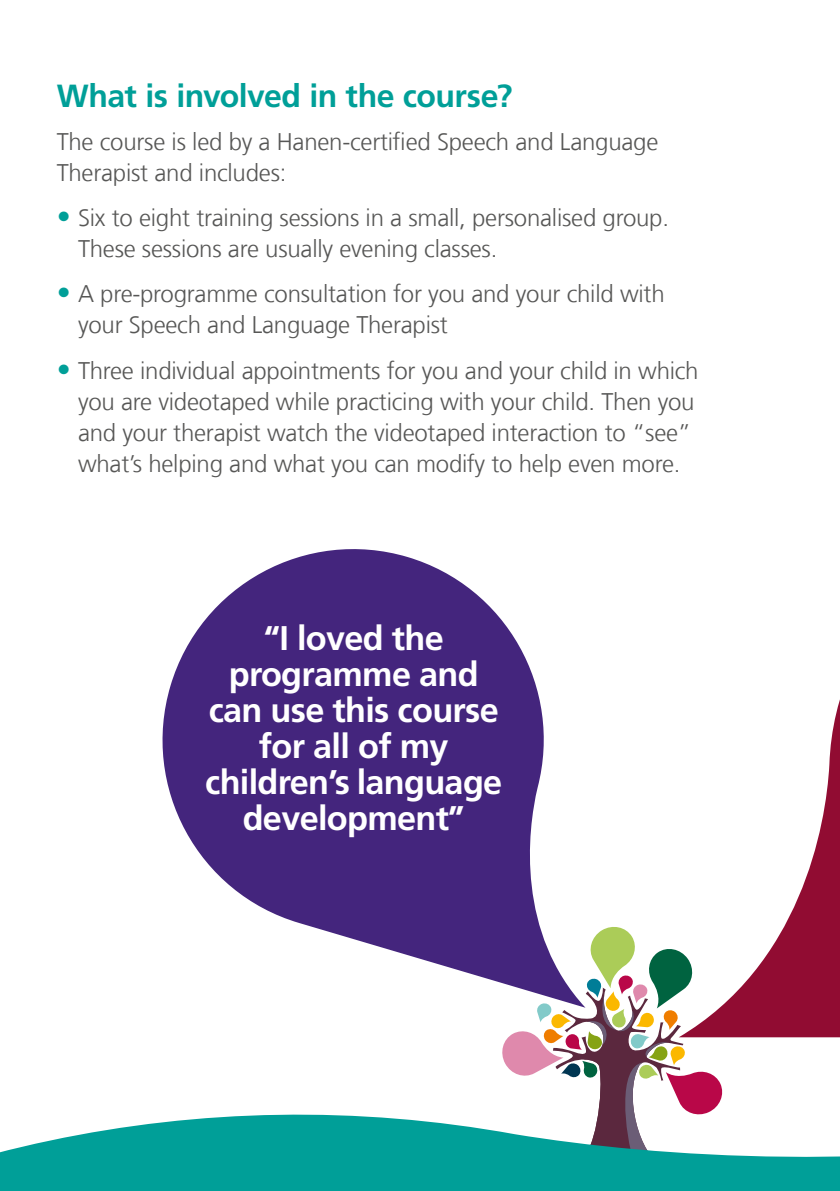
<style>
.page{position:relative;width:840px;height:1191px;background:#fff}
.page>*{position:absolute;margin:0;border:0;box-sizing:border-box;transform-origin:0 0}
.t1{font:700 34.2px/36px "Frutiger LT Com";letter-spacing:-.02em;color:#fff;text-align:center}
.t2{font:700 32px "Frutiger LT Com";letter-spacing:-.015em;color:#009f98}
.t3{font:300 24px/31px "Frutiger LT Com";letter-spacing:-.01em;color:#575756}
.s1{font-size:28px;color:#009f98}
</style>
<div class="page">
<svg style="left:162px;top:549px;width:382px;height:186px;fill:#44257d"></svg>
<svg style="left:0;top:735px;width:839px;height:456px"></svg>
<h2 class="t2" style="left:57px;top:76px;width:457px">What is involved in the course?</h2>
<p class="t3" style="left:57px;top:125px;width:602px">The course is led by a Hanen-certified Speech and Language<br>Therapist and includes:</p>
<p class="t3" style="left:78px;top:202px;width:592px;text-indent:-21px"><span class="s1">•</span> Six to eight training sessions in a small, personalised group.<br>These sessions are usually evening classes.</p>
<p class="t3" style="left:78px;top:278px;width:588px;text-indent:-21px"><span class="s1">•</span> A pre-programme consultation for you and your child with your Speech and Language Therapist</p>
<p class="t3" style="left:78px;top:354px;width:621px;text-indent:-21px"><span class="s1">•</span> Three individual appointments for you and your child in which you are videotaped while practicing with your child. Then you and your therapist watch the videotaped interaction to “see” what’s helping and what you can modify to help even more.</p>
<h1 class="t1" style="left:205px;top:619px;width:298px">“I loved the programme and can use this course for all of my children’s language development”</h1>
</div>
